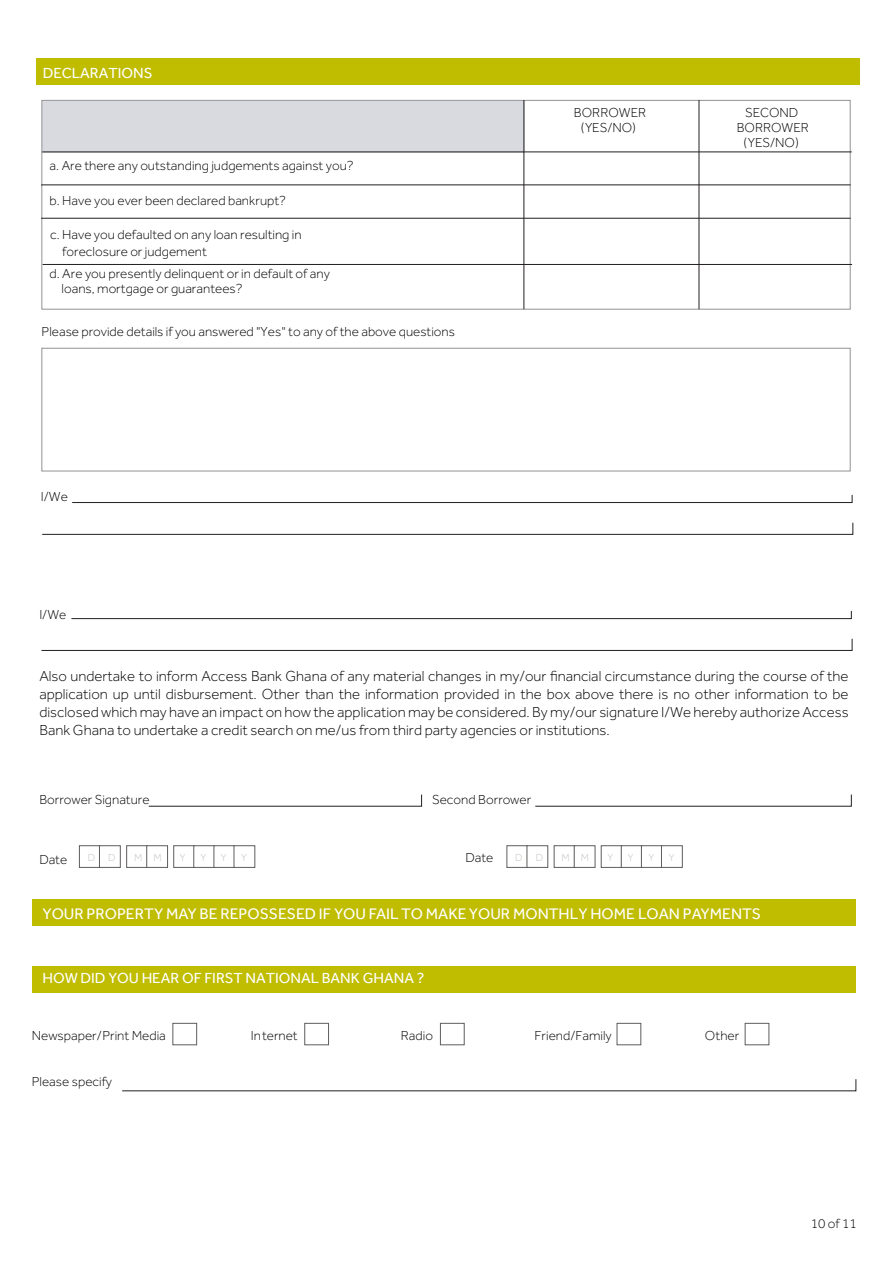
<style>
.page{position:relative;width:893px;height:1263px;background:#fff}
.page>*{position:absolute;margin:0;border:0;box-sizing:border-box;transform-origin:0 0}
.t1{font:15.75px "Effra";color:#fff}
.t2{font:300 15px/18px "Effra";color:#000;text-align:justify}
.t3{font:15px "Effra";color:#fff}
.t4{font:300 13.5px/15.1px "Effra";color:#000;text-align:center}
.t5{font:300 10.5px "Effra";color:#c0c0be}
</style>
<div class="page">
<div style="left:79px;top:845px;width:22px;height:23px;background:#fff;border:1px solid #605d5c"></div>
<div style="left:99px;top:845px;width:22px;height:23px;background:#fff;border:1px solid #605d5c"></div>
<div style="left:126px;top:845px;width:22px;height:23px;background:#fff;border:1px solid #605d5c"></div>
<div style="left:146px;top:845px;width:22px;height:23px;background:#fff;border:1px solid #605d5c"></div>
<div style="left:173px;top:845px;width:22px;height:23px;background:#fff;border:1px solid #605d5c"></div>
<div style="left:193px;top:845px;width:22px;height:23px;background:#fff;border:1px solid #605d5c"></div>
<div style="left:214px;top:845px;width:21px;height:23px;background:#fff;border:1px solid #605d5c"></div>
<div style="left:234px;top:845px;width:21px;height:23px;background:#fff;border:1px solid #605d5c"></div>
<div style="left:506px;top:845px;width:22px;height:23px;background:#fff;border:1px solid #605d5c"></div>
<div style="left:527px;top:845px;width:21px;height:23px;background:#fff;border:1px solid #605d5c"></div>
<div style="left:554px;top:845px;width:21px;height:23px;background:#fff;border:1px solid #605d5c"></div>
<div style="left:574px;top:845px;width:21px;height:23px;background:#fff;border:1px solid #605d5c"></div>
<div style="left:601px;top:845px;width:21px;height:23px;background:#fff;border:1px solid #605d5c"></div>
<div style="left:621px;top:845px;width:21px;height:23px;background:#fff;border:1px solid #605d5c"></div>
<div style="left:641px;top:845px;width:22px;height:23px;background:#fff;border:1px solid #605d5c"></div>
<div style="left:661px;top:845px;width:22px;height:23px;background:#fff;border:1px solid #605d5c"></div>
<svg style="left:71px;top:611px;width:781px;height:8px"></svg>
<svg style="left:41px;top:638px;width:811px;height:13px"></svg>
<svg style="left:72px;top:495px;width:780px;height:8px"></svg>
<svg style="left:42px;top:522px;width:811px;height:13px"></svg>
<svg style="left:122px;top:1079px;width:734px;height:12px"></svg>
<svg style="left:535px;top:794px;width:317px;height:12px"></svg>
<svg style="left:148px;top:794px;width:274px;height:12px"></svg>
<div style="left:36px;top:59px;width:823px;height:26px;background:#c0bc00"></div>
<div style="left:33px;top:899px;width:823px;height:26px;background:#c0bc00"></div>
<div style="left:33px;top:966px;width:823px;height:26px;background:#c0bc00"></div>
<div style="left:172px;top:1023px;width:25px;height:22px;border:1px solid #605d5c"></div>
<div style="left:304px;top:1023px;width:25px;height:22px;border:1px solid #605d5c"></div>
<div style="left:440px;top:1023px;width:25px;height:22px;border:1px solid #605d5c"></div>
<div style="left:617px;top:1023px;width:24px;height:22px;border:1px solid #605d5c"></div>
<div style="left:745px;top:1023px;width:24px;height:22px;border:1px solid #605d5c"></div>
<div style="left:43px;top:101px;width:482px;height:52px;background:#d8dae0"></div>
<div style="left:41px;top:348px;width:810px;height:123px;border:1px solid #939293"></div>
<div style="left:41px;top:100px;width:810px;height:210px;border:1px solid #939293"></div>
<hr style="left:41px;top:185px;width:810px;height:1px;background:#231f20">
<hr style="left:42px;top:152px;width:810px;height:1px;background:#231f20">
<hr style="left:41px;top:218px;width:810px;height:1px;background:#231f20">
<hr style="left:524px;top:100px;width:1px;height:209px;background:#231f20">
<hr style="left:699px;top:100px;width:1px;height:209px;background:#231f20">
<hr style="left:43px;top:264px;width:809px;height:1px;background:#231f20">
<p class="t3" style="left:43px;top:65px;width:111px">DECLARATIONS</p>
<p class="t4" style="left:50px;top:158px;width:305px">a. Are there any outstanding judgements against you?</p>
<p class="t4" style="left:50px;top:193px;width:238px">b. Have you ever been declared bankrupt?</p>
<p class="t4" style="left:62px;top:227px;width:241px;line-height:16.2px;text-align:left;text-indent:-12px">c. Have you defaulted on any loan resulting in foreclosure or judgement</p>
<p class="t4" style="left:62px;top:266px;width:270px;text-align:left;text-indent:-12px">d. Are you presently delinquent or in default of any loans, mortgage or guarantees?</p>
<p class="t4" style="left:42px;top:324px;width:415px">Please provide details if you answered "Yes" to any of the above questions</p>
<p class="t4" style="left:41px;top:489px;width:29px">I/We</p>
<p class="t4" style="left:39px;top:606px;width:28px">I/We</p>
<p class="t4" style="left:574px;top:104px;width:74px">BORROWER (YES/NO)</p>
<p class="t4" style="left:737px;top:104px;width:74px">SECOND<br>BORROWER (YES/NO)</p>
<p class="t2" style="left:39px;top:667px;width:811px">Also undertake to inform Access Bank Ghana of any material changes in my/our financial circumstance during the course of the application up until disbursement. Other than the information provided in the box above there is no other information to be disclosed which may have an impact on how the application may be considered. By my/our signature I/We hereby authorize Access Bank Ghana to undertake a credit search on me/us from third party agencies or institutions.</p>
<p class="t4" style="left:39px;top:791px;width:112px">Borrower Signature</p>
<p class="t4" style="left:432px;top:791px;width:101px">Second Borrower</p>
<p class="t4" style="left:39px;top:852px;width:29px">Date</p>
<p class="t4" style="left:465px;top:850px;width:29px">Date</p>
<p class="t5" style="left:88px;top:852px;width:29px">D D</p>
<p class="t5" style="left:134px;top:852px;width:29px">M M</p>
<p class="t5" style="left:180px;top:852px;width:7px">Y</p>
<p class="t5" style="left:200px;top:852px;width:7px">Y</p>
<p class="t5" style="left:221px;top:852px;width:7px">Y</p>
<p class="t5" style="left:241px;top:852px;width:7px">Y</p>
<p class="t5" style="left:515px;top:852px;width:29px">D D</p>
<p class="t5" style="left:562px;top:852px;width:29px">M M</p>
<p class="t5" style="left:607px;top:852px;width:7px">Y</p>
<p class="t5" style="left:628px;top:852px;width:7px">Y</p>
<p class="t5" style="left:648px;top:852px;width:7px">Y</p>
<p class="t5" style="left:669px;top:852px;width:7px">Y</p>
<p class="t1" style="left:42px;top:904px;width:720px">YOUR PROPERTY MAY BE REPOSSESED IF YOU FAILTO MAKEYOUR MONTHLY HOME LOAN PAYMENTS</p>
<p class="t3" style="left:42px;top:969px;width:383px">HOW DID YOU HEAR OF FIRST NATIONAL BANK GHANA ?</p>
<p class="t4" style="left:32px;top:1028px;width:136px">Newspaper/Print Media</p>
<p class="t4" style="left:32px;top:1074px;width:82px">Please specify</p>
<p class="t4" style="left:251px;top:1028px;width:48px">Internet</p>
<p class="t4" style="left:401px;top:1028px;width:34px">Radio</p>
<p class="t4" style="left:535px;top:1028px;width:79px">Friend/Family</p>
<p class="t4" style="left:705px;top:1028px;width:36px">Other</p>
<p class="t4" style="left:811px;top:1216px;width:48px">10 of 11</p>
</div>
